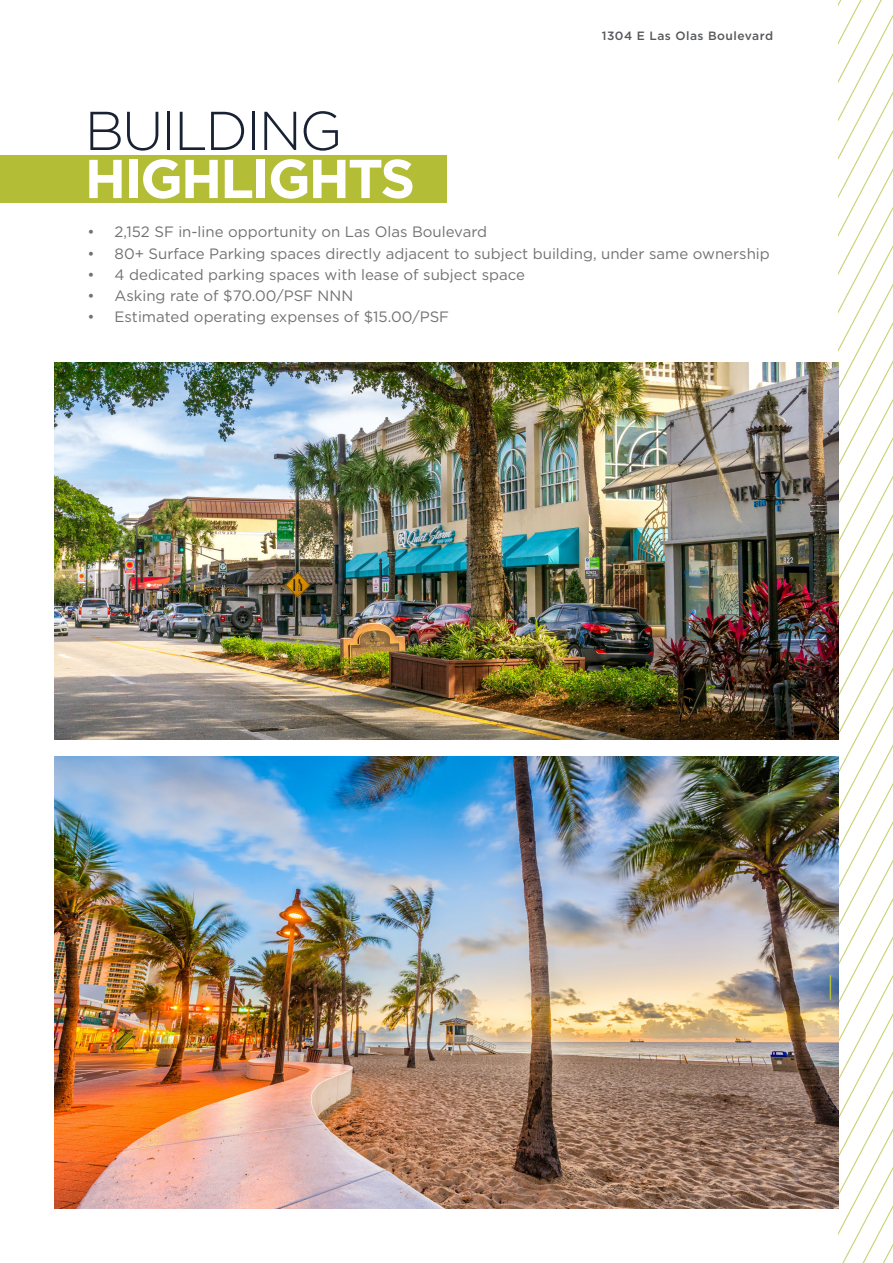
<style>
.page{position:relative;width:893px;height:1263px;background:#fff}
.page>*{position:absolute;margin:0;border:0;box-sizing:border-box;transform-origin:0 0}
.t1{font:700 54.6px "Gotham";letter-spacing:-.04em;color:#fff}
.t2{font:300 54.6px "Gotham";letter-spacing:-.04em;color:#192234}
.t3{font:15px "Gotham";color:#717271}
.t4{font:500 12px "Gotham";letter-spacing:.04em;color:#55575a}
</style>
<div class="page">
<svg style="left:839px;top:0;width:54px;height:1263px"></svg>
<img style="left:54px;top:363px;width:785px;height:376px">
<img style="left:54px;top:757px;width:785px;height:452px">
<svg style="left:830px;top:975px;width:1px;height:25px"></svg>
<div style="left:0;top:155px;width:446px;height:48px;background:#b3bd35"></div>
<p class="t2" style="left:85px;top:96px;width:259px">BUILDING</p>
<p class="t1" style="left:85px;top:143px;width:332px">HIGHLIGHTS</p>
<p class="t4" style="left:602px;top:28px;width:173px">1304 E Las Olas Boulevard</p>
<p class="t3" style="left:88px;top:222px;width:401px">• 2,152 SF in-line opportunity on Las Olas Boulevard</p>
<p class="t3" style="left:88px;top:244px;width:684px">• 80+ Surface Parking spaces directly adjacent to subject building, under same ownership</p>
<p class="t3" style="left:88px;top:265px;width:439px">• 4 dedicated parking spaces with lease of subject space</p>
<p class="t3" style="left:88px;top:286px;width:267px">• Asking rate of $70.00/PSF NNN</p>
<p class="t3" style="left:88px;top:307px;width:363px">• Estimated operating expenses of $15.00/PSF</p>
</div>
